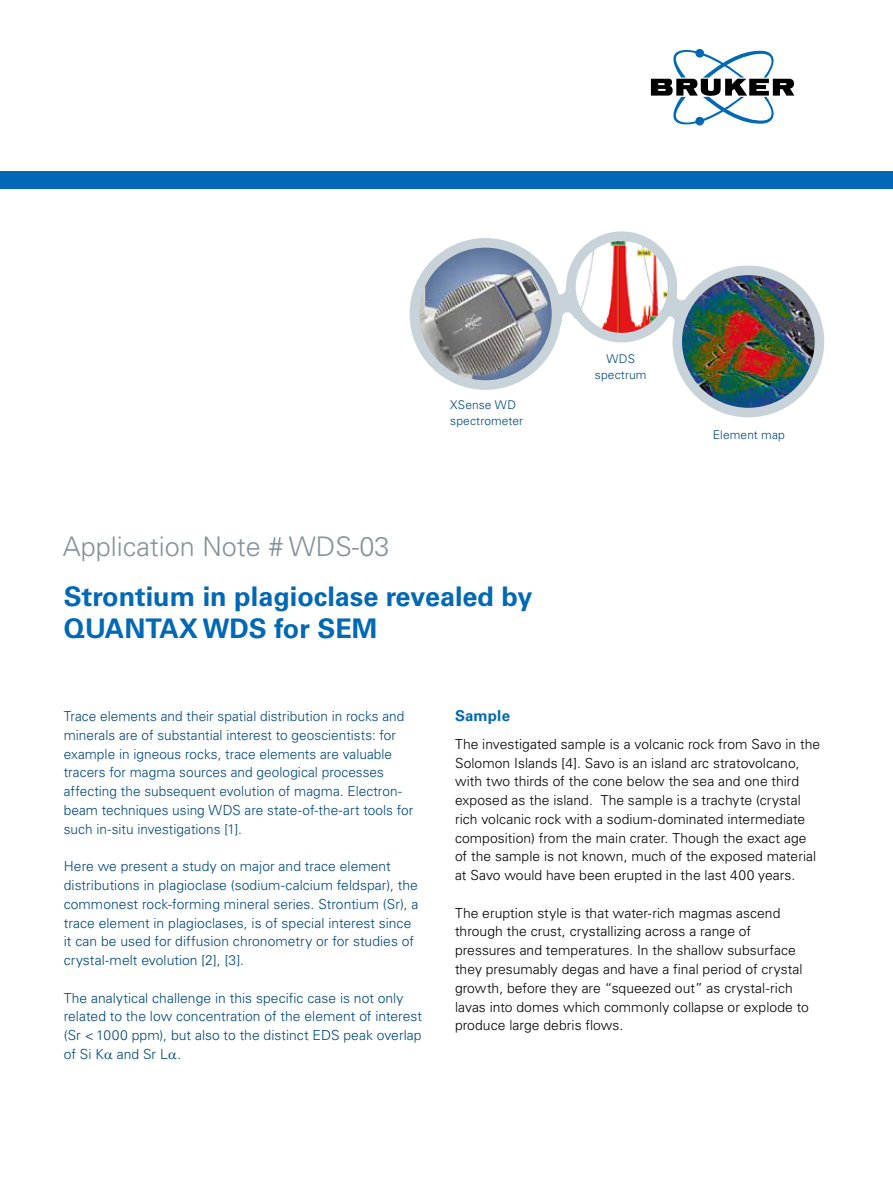
<style>
.page{position:relative;width:893px;height:1187px;background:#fff}
.page>*{position:absolute;margin:0;border:0;box-sizing:border-box;transform-origin:0 0}
.t1{font:700 27px/31.5px "Univers LT Std";color:#0068b4}
.t2{font:300 27px "Univers LT Std";color:#83929b}
.t3{font:700 15px "Univers LT Std";letter-spacing:.01em;color:#0068b4}
.t4{font:300 13.8px/18.8px "Univers LT Std";color:#00477e}
.t5{font:300 13.8px/18.8px "Univers LT Std";color:#000}
.t6{font:300 12px/15.8px "Univers LT Std";letter-spacing:.01em;color:#00477e}
</style>
<div class="page">
<div style="left:0;top:171px;width:893px;height:17px;background:#0068b4"></div>
<svg style="left:651px;top:49px;width:143px;height:76px"></svg>
<svg style="left:653px;top:294px;width:24px;height:39px"></svg>
<img style="left:677px;top:276px;width:142px;height:136px">
<div style="left:672px;top:265px;width:152px;height:152px;border:10px solid #c8d3d9;border-radius:50%"></div>
<svg style="left:556px;top:278px;width:27px;height:53px"></svg>
<img style="left:571px;top:236px;width:101px;height:101px;border-radius:51px">
<div style="left:566px;top:231px;width:111px;height:111px;border:10px solid #c8d3d9;border-radius:50%"></div>
<img style="left:414px;top:247px;width:142px;height:134px">
<div style="left:410px;top:238px;width:151px;height:152px;border:10px solid #c8d3d9;border-radius:50%"></div>
<p class="t6" style="left:450px;top:396px;width:74px">XSense WD spectrometer</p>
<h1 class="t2" style="left:63px;top:530px;width:328px">Application Note # WDS-03</h1>
<h1 class="t1" style="left:64px;top:581px;width:470px">Strontium in plagioclase revealed by<br>QUANTAX WDS for SEM</h1>
<p class="t6" style="left:595px;top:351px;width:53px;text-align:center">WDS spectrum</p>
<p class="t6" style="left:713px;top:427px;width:74px">Element map</p>
<p class="t4" style="left:64px;top:707px;width:351px">Trace elements and their spatial distribution in rocks and minerals are of substantial interest to geoscientists: for example in igneous rocks, trace elements are valuable tracers for magma sources and geological processes affecting the subsequent evolution of magma. Electron&shy;beam techniques using WDS are state-of-the-art tools for such in-situ investigations [1].</p>
<p class="t4" style="left:64px;top:857px;width:356px">Here we present a study on major and trace element distributions in plagioclase (sodium-calcium feldspar), the commonest rock-forming mineral series. Strontium (Sr), a trace element in plagioclases, is of special interest since it can be used for diffusion chronometry or for studies of crystal-melt evolution [2], [3].</p>
<p class="t4" style="left:64px;top:988px;width:360px">The analytical challenge in this specific case is not only related to the low concentration of the element of interest (Sr &lt; 1000 ppm), but also to the distinct EDS peak overlap of Si K and Sr L .</p>
<p class="t3" style="left:455px;top:706px;width:57px">Sample</p>
<p class="t5" style="left:455px;top:734px;width:367px">The investigated sample is a volcanic rock from Savo in the Solomon Islands [4]. Savo is an island arc stratovolcano, with two thirds of the cone below the sea and one third exposed as the island. The sample is a trachyte (crystal rich volcanic rock with a sodium-dominated intermediate composition) from the main crater. Though the exact age of the sample is not known, much of the exposed material at Savo would have been erupted in the last 400 years.</p>
<p class="t5" style="left:455px;top:903px;width:355px">The eruption style is that water-rich magmas ascend through the crust, crystallizing across a range of pressures and temperatures. In the shallow subsurface they presumably degas and have a final period of crystal growth, before they are “squeezed out” as crystal-rich lavas into domes which commonly collapse or explode to produce large debris flows.</p>
</div>
